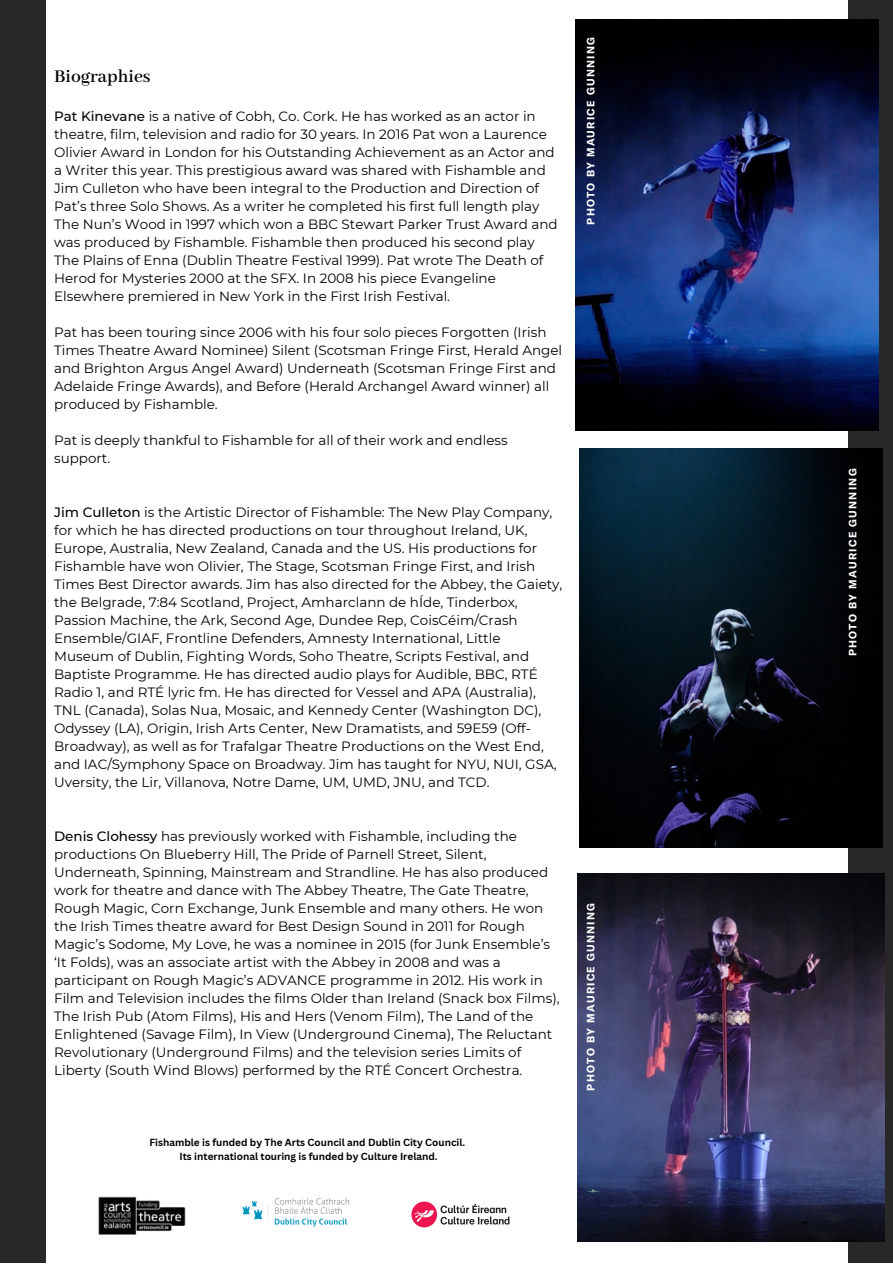
<style>
.page{position:relative;width:893px;height:1264px;background:#fff}
.page>*{position:absolute;margin:0;border:0;box-sizing:border-box;transform-origin:0 0}
.t1{font:600 19.5px "Abhaya Libre";color:#000}
.t2{font:13.5px/18px "Montserrat";color:#000}
.t3{font:700 10.5px "GT America";letter-spacing:.12em;color:#fff}
.t4{font:700 10.05px/13.8px "Canva Sans";color:#000;text-align:center}
.s1{font-weight:500}
</style>
<div class="page">
<div style="left:0;top:0;width:892px;height:1262px;background:#282828"></div>
<div style="left:46px;top:0;width:801px;height:1262px;background:#fff"></div>
<img style="left:575px;top:19px;width:303px;height:411px">
<img style="left:242px;top:1198px;width:108px;height:29px">
<img style="left:411px;top:1201px;width:99px;height:27px">
<img style="left:579px;top:448px;width:303px;height:400px">
<img style="left:577px;top:873px;width:307px;height:367px">
<img style="left:98px;top:1196px;width:88px;height:39px">
<h1 class="t1" style="left:54px;top:66px;width:98px">Biographies</h1>
<p class="t2" style="left:54px;top:107px;width:505px"><span class="s1">Pat Kinevane</span> is a native of Cobh, Co. Cork. He has worked as an actor in theatre, film, television and radio for 30 years. In 2016 Pat won a Laurence Olivier Award in London for his Outstanding Achievement as an Actor and a Writer this year. This prestigious award was shared with Fishamble and Jim Culleton who have been integral to the Production and Direction of Pat’s three Solo Shows. As a writer he completed his first full length play The Nun’s Wood in 1997 which won a BBC Stewart Parker Trust Award and was produced by Fishamble. Fishamble then produced his second play The Plains of Enna (Dublin Theatre Festival 1999). Pat wrote The Death of Herod for Mysteries 2000 at the SFX. In 2008 his piece Evangeline Elsewhere premiered in New York in the First Irish Festival.</p>
<p class="t2" style="left:54px;top:323px;width:509px">Pat has been touring since 2006 with his four solo pieces Forgotten (Irish Times Theatre Award Nominee) Silent (Scotsman Fringe First, Herald Angel and Brighton Argus Angel Award) Underneath (Scotsman Fringe First and Adelaide Fringe Awards), and Before (Herald Archangel Award winner) all produced by Fishamble.</p>
<p class="t2" style="left:54px;top:431px;width:455px">Pat is deeply thankful to Fishamble for all of their work and endless support.</p>
<p class="t2" style="left:54px;top:503px;width:510px"><span class="s1">Jim Culleton</span> is the Artistic Director of Fishamble: The New Play Company, for which he has directed productions on tour throughout Ireland, UK, Europe, Australia, New Zealand, Canada and the US. His productions for Fishamble have won Olivier, The Stage, Scotsman Fringe First, and Irish Times Best Director awards. Jim has also directed for the Abbey, the Gaiety, the Belgrade, 7:84 Scotland, Project, Amharclann de hÍde, Tinderbox, Passion Machine, the Ark, Second Age, Dundee Rep, CoisCéim/Crash Ensemble/GIAF, Frontline Defenders, Amnesty International, Little Museum of Dublin, Fighting Words, Soho Theatre, Scripts Festival, and Baptiste Programme. He has directed audio plays for Audible, BBC, RTÉ Radio 1, and RTÉ lyric fm. He has directed for Vessel and APA (Australia), TNL (Canada), Solas Nua, Mosaic, and Kennedy Center (Washington DC), Odyssey (LA), Origin, Irish Arts Center, New Dramatists, and 59E59 (Off-Broadway), as well as for Trafalgar Theatre Productions on the West End, and IAC/Symphony Space on Broadway. Jim has taught for NYU, NUI, GSA, Uversity, the Lir, Villanova, Notre Dame, UM, UMD, JNU, and TCD.</p>
<p class="t2" style="left:54px;top:827px;width:507px"><span class="s1">Denis Clohessy</span> has previously worked with Fishamble, including the productions On Blueberry Hill, The Pride of Parnell Street, Silent, Underneath, Spinning, Mainstream and Strandline. He has also produced work for theatre and dance with The Abbey Theatre, The Gate Theatre, Rough Magic, Corn Exchange, Junk Ensemble and many others. He won the Irish Times theatre award for Best Design Sound in 2011 for Rough Magic’s Sodome, My Love, he was a nominee in 2015 (for Junk Ensemble’s ‘It Folds), was an associate artist with the Abbey in 2008 and was a participant on Rough Magic’s ADVANCE programme in 2012. His work in Film and Television includes the films Older than Ireland (Snack box Films), The Irish Pub (Atom Films), His and Hers (Venom Film), The Land of the Enlightened (Savage Film), In View (Underground Cinema), The Reluctant Revolutionary (Underground Films) and the television series Limits of Liberty (South Wind Blows) performed by the RTÉ Concert Orchestra.</p>
<p class="t4" style="left:149px;top:1135px;width:317px">Fishamble is funded by The Arts Council and Dublin City Council.<br>Its international touring is funded by Culture Ireland.</p>
<p class="t3" style="left:584px;top:225px;width:189px;rotate:-90deg">PHOTO BY MAURICE GUNNING</p>
<p class="t3" style="left:584px;top:1090px;width:189px;rotate:-90deg">PHOTO BY MAURICE GUNNING</p>
<p class="t3" style="left:846px;top:656px;width:189px;rotate:-90deg">PHOTO BY MAURICE GUNNING</p>
</div>
